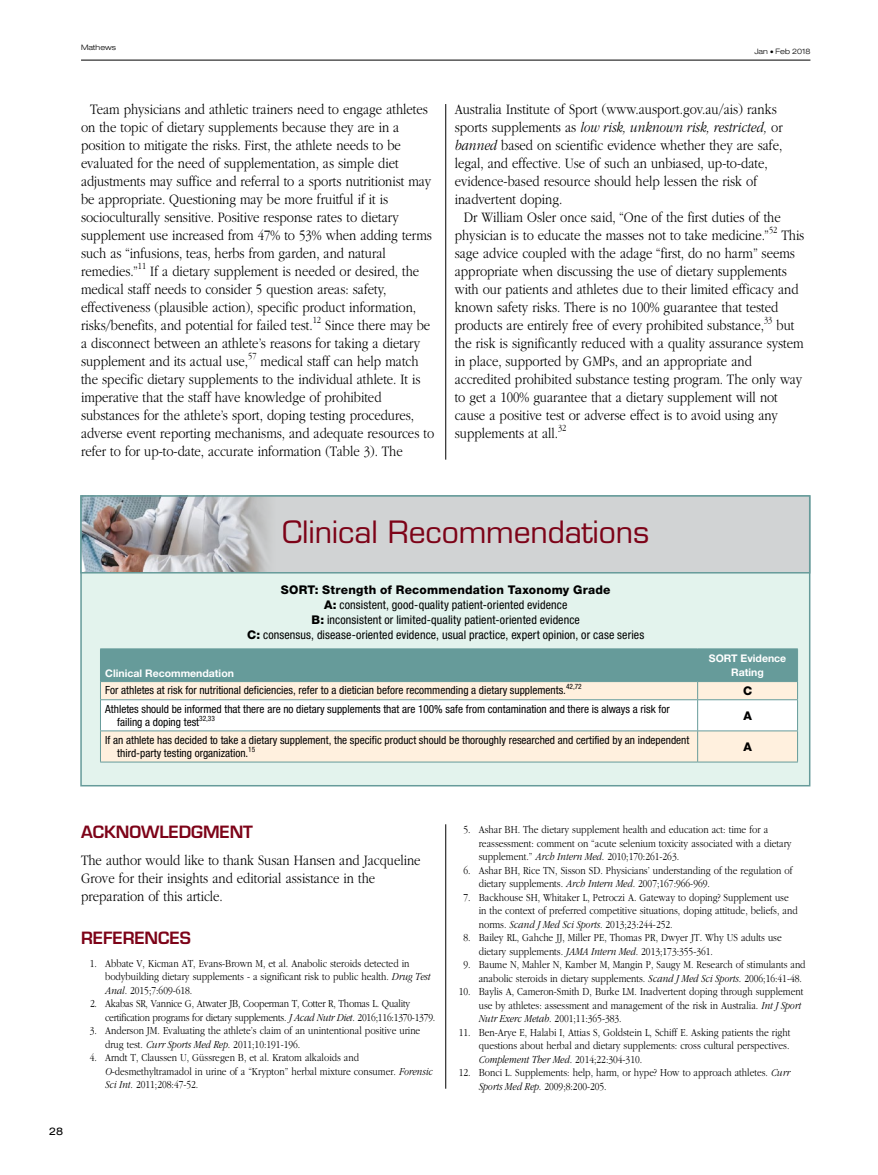
<style>
.page{position:relative;width:878px;height:1175px;background:#fff}
.page>*{position:absolute;margin:0;border:0;box-sizing:border-box;transform-origin:0 0}
.t1{font:30px "Eurostile LT Std";letter-spacing:-.005em;color:#7d0318}
.t2{font:600 16.5px "Eurostile LT Std";letter-spacing:-.005em;color:#7d0318}
.t3{font:300 15px/18px "ITC Garamond Std";color:#000;scale:.85 1}
.t4{font:condensed 12px/15px "Helvetica Neue LT Std";letter-spacing:.01em;color:#000;text-align:center}
.t5{font:800 12px "Helvetica Neue LT Std";color:#000}
.t6{font:condensed 11.25px/13.5px "Helvetica Neue LT Std";color:#000}
.t7{font:300 11.1px/13.5px "ITC Garamond Std";color:#000;scale:.85 1}
.t8{font:300 11.1px/13.5px "ITC Garamond Std";letter-spacing:-.02em;color:#000;scale:.85 1}
.t9{font:700 10.5px/14.4px "Helvetica Neue LT Std";color:#fff;text-align:center}
.t10{font:expanded 10.5px "Helvetica Neue LT Std";color:#000}
.t11{font:300 9.75px "ITC Garamond Std";color:#000;scale:.85 1}
.t12{font:300 expanded 7.5px "Helvetica Neue LT Std";color:#000}
.t13{font:condensed 7.35px "Helvetica Neue LT Std";color:#000}
.s1{font-style:italic}
.s2{font-weight:800;font-stretch:normal}
</style>
<div class="page">
<hr style="left:81px;top:60px;width:729px;height:1px;background:#000">
<hr style="left:445px;top:104px;width:1px;height:355px;background:#000">
<div style="left:80px;top:495px;width:730px;height:291px;background:#e3f3ed;border:2px solid #669b9a"></div>
<div style="left:101px;top:731px;width:696px;height:30px;background:#fff0de"></div>
<hr style="left:100px;top:648px;width:597px;height:1px;background:#669b9a">
<hr style="left:697px;top:648px;width:100px;height:1px;background:#669b9a">
<svg style="left:100px;top:649px;width:698px;height:82px;background:#bfd2cd"></svg>
<hr style="left:100px;top:699px;width:597px;height:1px;background:#669b9a">
<hr style="left:100px;top:700px;width:1px;height:30px;background:#669b9a">
<hr style="left:697px;top:699px;width:100px;height:1px;background:#669b9a">
<hr style="left:697px;top:700px;width:1px;height:30px;background:#669b9a">
<hr style="left:797px;top:700px;width:1px;height:30px;background:#669b9a">
<hr style="left:100px;top:730px;width:597px;height:1px;background:#669b9a">
<hr style="left:100px;top:731px;width:1px;height:30px;background:#669b9a">
<hr style="left:697px;top:730px;width:100px;height:1px;background:#669b9a">
<hr style="left:697px;top:731px;width:1px;height:30px;background:#669b9a">
<hr style="left:797px;top:731px;width:1px;height:30px;background:#669b9a">
<hr style="left:100px;top:761px;width:597px;height:1px;background:#669b9a">
<hr style="left:697px;top:761px;width:100px;height:1px;background:#669b9a">
<div style="left:81px;top:496px;width:728px;height:77px;background:#d1d3d4"></div>
<img style="left:83px;top:498px;width:185px;height:72px">
<div style="left:80px;top:495px;width:730px;height:78px;border:2px solid #669b9a"></div>
<hr style="left:445px;top:824px;width:1px;height:264px;background:#000">
<p class="t12" style="left:81px;top:43px;width:37px">Mathews</p>
<p class="t3" style="left:81px;top:101px;width:414px;text-indent:9px">Team physicians and athletic trainers need to engage athletes on the topic of dietary supplements because they are in a position to mitigate the risks. First, the athlete needs to be evaluated for the need of supplementation, as simple diet adjustments may suffice and referral to a sports nutritionist may be appropriate. Questioning may be more fruitful if it is socioculturally sensitive. Positive response rates to dietary supplement use increased from 47% to 53% when adding terms such as “infusions, teas, herbs from garden, and natural remedies.”</p>
<p class="t11" style="left:138px;top:261px;width:11px">11</p>
<p class="t3" style="left:81px;top:263px;width:399px;text-indent:69px">If a dietary supplement is needed or desired, the medical staff needs to consider 5 question areas: safety, effectiveness (plausible action), specific product information, risks/benefits, and potential for failed test.</p>
<p class="t11" style="left:313px;top:315px;width:11px">12</p>
<p class="t3" style="left:81px;top:317px;width:412px;text-indent:244px">Since there may be a disconnect between an athlete’s reasons for taking a dietary supplement and its actual use,</p>
<p class="t11" style="left:248px;top:351px;width:11px">57</p>
<p class="t3" style="left:81px;top:353px;width:417px;text-indent:179px">medical staff can help match the specific dietary supplements to the individual athlete. It is imperative that the staff have knowledge of prohibited substances for the athlete’s sport, doping testing procedures, adverse event reporting mechanisms, and adequate resources to refer to for up-to-date, accurate information (Table 3). The</p>
<p class="t12" style="left:754px;top:47px;width:57px">Jan • Feb 2018</p>
<p class="t3" style="left:454px;top:101px;width:387px">Australia Institute of Sport (www.ausport.gov.au/ais) ranks sports supplements as <span class="s1">low risk, unknown risk, restricted,</span> or <span class="s1">banned</span> based on scientific evidence whether they are safe, legal, and effective. Use of such an unbiased, up-to-date, evidence-based resource should help lessen the risk of inadvertent doping.</p>
<p class="t3" style="left:454px;top:209px;width:385px;text-indent:9px">Dr William Osler once said, “One of the first duties of the physician is to educate the masses not to take medicine.”</p>
<p class="t11" style="left:769px;top:225px;width:11px">52</p>
<p class="t3" style="left:454px;top:227px;width:413px;text-indent:327px">This sage advice coupled with the adage “first, do no harm” seems appropriate when discussing the use of dietary supplements with our patients and athletes due to their limited efficacy and known safety risks. There is no 100% guarantee that tested products are entirely free of every prohibited substance,</p>
<p class="t11" style="left:764px;top:315px;width:11px">33</p>
<p class="t3" style="left:454px;top:317px;width:412px;text-indent:322px">but the risk is significantly reduced with a quality assurance system in place, supported by GMPs, and an appropriate and accredited prohibited substance testing program. The only way to get a 100% guarantee that a dietary supplement will not cause a positive test or adverse effect is to avoid using any supplements at all.</p>
<p class="t11" style="left:558px;top:423px;width:11px">32</p>
<h1 class="t1" style="left:282px;top:514px;width:368px">Clinical Recommendations</h1>
<p class="t9" style="left:105px;top:665px;width:130px">Clinical Recommendation</p>
<p class="t4" style="left:247px;top:581px;width:398px"><span class="s2">SORT: Strength of Recommendation Taxonomy Grade<br>A:</span> consistent, good-quality patient-oriented evidence<br><span class="s2">B:</span> inconsistent or limited-quality patient-oriented evidence<br><span class="s2">C:</span> consensus, disease-oriented evidence, usual practice, expert opinion, or case series</p>
<p class="t9" style="left:708px;top:650px;width:79px">SORT Evidence<br>Rating</p>
<p class="t6" style="left:105px;top:683px;width:462px">For athletes at risk for nutritional deficiencies, refer to a dietician before recommending a dietary supplements.</p>
<p class="t13" style="left:566px;top:682px;width:17px">42,72</p>
<p class="t5" style="left:743px;top:683px;width:11px">C</p>
<p class="t6" style="left:117px;top:702px;width:554px;text-indent:-12px">Athletes should be informed that there are no dietary supplements that are 100% safe from contamination and there is always a risk for failing a doping test</p>
<p class="t13" style="left:199px;top:714px;width:17px">32,33</p>
<p class="t5" style="left:743px;top:708px;width:10px">A</p>
<p class="t6" style="left:117px;top:733px;width:573px;text-indent:-12px">If an athlete has decided to take a dietary supplement, the specific product should be thoroughly researched and certified by an independent third-party testing organization.</p>
<p class="t13" style="left:248px;top:745px;width:9px">15</p>
<p class="t5" style="left:743px;top:739px;width:10px">A</p>
<p class="t10" style="left:49px;top:1125px;width:15px">28</p>
<p class="t2" style="left:81px;top:821px;width:173px">ACKNOWLEDGMENT</p>
<p class="t3" style="left:81px;top:851px;width:401px">The author would like to thank Susan Hansen and Jacqueline<br>Grove for their insights and editorial assistance in the preparation of this article.</p>
<p class="t2" style="left:81px;top:928px;width:110px">REFERENCES</p>
<p class="t7" style="left:105px;top:956px;width:384px;text-indent:-15px">1. Abbate V, Kicman AT, Evans-Brown M, et al. Anabolic steroids detected in bodybuilding dietary supplements - a significant risk to public health. <span class="s1">Drug Test<br>Anal</span>. 2015;7:609-618.</p>
<p class="t8" style="left:105px;top:997px;width:390px;text-indent:-15px">2. Akabas SR, Vannice G, Atwater JB, Cooperman T, Cotter R, Thomas L. Quality certification programs for dietary supplements. <span class="s1">J Acad Nutr Diet</span>. 2016;116:1370-1379.</p>
<p class="t7" style="left:105px;top:1024px;width:372px;text-indent:-15px">3. Anderson JM. Evaluating the athlete’s claim of an unintentional positive urine drug test. <span class="s1">Curr Sports Med Rep</span>. 2011;10:191-196.</p>
<p class="t7" style="left:105px;top:1051px;width:387px;text-indent:-15px">4. Arndt T, Claussen U, Güssregen B, et al. Kratom alkaloids and<br><span class="s1">O</span>-desmethyltramadol in urine of a “Krypton” herbal mixture consumer. <span class="s1">Forensic<br>Sci Int</span>. 2011;208:47-52.</p>
<p class="t7" style="left:479px;top:823px;width:369px;text-indent:-15px">5. Ashar BH. The dietary supplement health and education act: time for a reassessment: comment on “acute selenium toxicity associated with a dietary supplement.” <span class="s1">Arch Intern Med</span>. 2010;170:261-263.</p>
<p class="t7" style="left:479px;top:863px;width:370px;text-indent:-15px">6. Ashar BH, Rice TN, Sisson SD. Physicians’ understanding of the regulation of dietary supplements. <span class="s1">Arch Intern Med</span>. 2007;167:966-969.</p>
<p class="t7" style="left:479px;top:890px;width:376px;text-indent:-15px">7. Backhouse SH, Whitaker L, Petroczi A. Gateway to doping? Supplement use in the context of preferred competitive situations, doping attitude, beliefs, and norms. <span class="s1">Scand J Med Sci Sports</span>. 2013;23:244-252.</p>
<p class="t7" style="left:479px;top:931px;width:358px;text-indent:-15px">8. Bailey RL, Gahche JJ, Miller PE, Thomas PR, Dwyer JT. Why US adults use dietary supplements. <span class="s1">JAMA Intern Med</span>. 2013;173:355-361.</p>
<p class="t7" style="left:479px;top:958px;width:386px;text-indent:-15px">9. Baume N, Mahler N, Kamber M, Mangin P, Saugy M. Research of stimulants and anabolic steroids in dietary supplements. <span class="s1">Scand J Med Sci Sports</span>. 2006;16:41-48.</p>
<p class="t7" style="left:479px;top:985px;width:383px;text-indent:-20px">10. Baylis A, Cameron-Smith D, Burke LM. Inadvertent doping through supplement use by athletes: assessment and management of the risk in Australia. <span class="s1">Int J Sport<br>Nutr Exerc Metab</span>. 2001;11:365-383.</p>
<p class="t7" style="left:479px;top:1025px;width:368px;text-align:justify;text-indent:-20px">11. Ben-Arye E, Halabi I, Attias S, Goldstein L, Schiff E. Asking patients the right questions about herbal and dietary supplements: cross cultural perspectives.<br><span class="s1">Complement Ther Med</span>. 2014;22:304-310.</p>
<p class="t7" style="left:479px;top:1066px;width:368px;text-indent:-20px">12. Bonci L. Supplements: help, harm, or hype? How to approach athletes. <span class="s1">Curr<br>Sports Med Rep</span>. 2009;8:200-205.</p>
</div>
